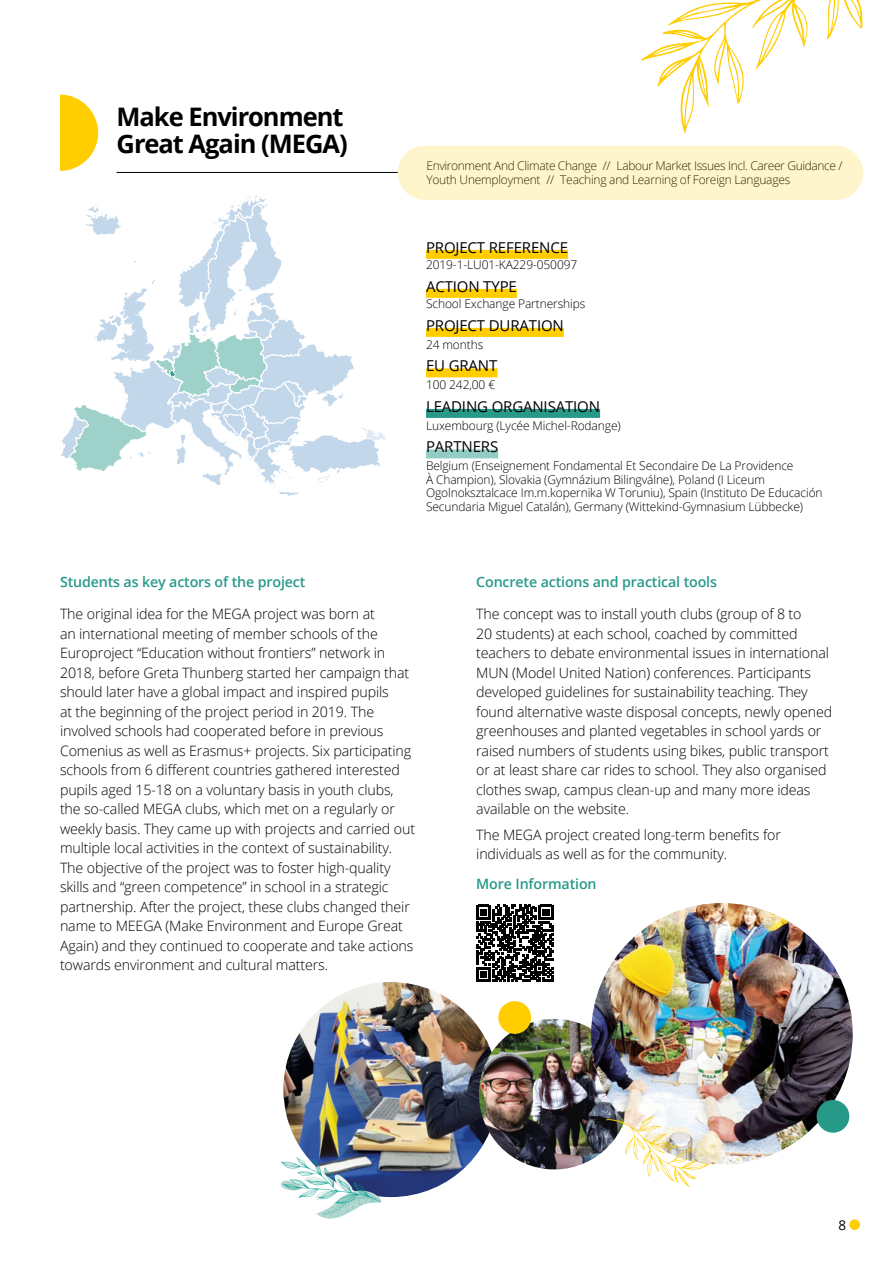
<style>
.page{position:relative;width:893px;height:1263px;background:#fff}
.page>*{position:absolute;margin:0;border:0;box-sizing:border-box;transform-origin:0 0}
.t1{font:700 25.5px/27px "Open Sans";letter-spacing:-.04em;color:#000}
.t2{font:15px "Open Sans";letter-spacing:-.01em;color:#000}
.t3{font:300 14.25px/19.5px "Open Sans";letter-spacing:-.01em;color:#000}
.t4{font:600 14.25px "Open Sans";letter-spacing:-.01em;color:#279989}
.t5{font:13.5px "Open Sans";color:#000}
.t6{font:300 12px/13.5px "Open Sans";letter-spacing:-.01em;color:#000}
.t7{font:300 12px/13.5px "Open Sans";letter-spacing:-.03em;color:#000}
</style>
<div class="page">
<div style="left:849px;top:1219px;width:11px;height:11px;background:#ffcd00;border-radius:50%"></div>
<svg style="left:60px;top:196px;width:327px;height:300px"></svg>
<svg style="left:60px;top:95px;width:38px;height:76px"></svg>
<div style="left:426px;top:250px;width:142px;height:9px;background:#ffcd00"></div>
<div style="left:426px;top:289px;width:91px;height:9px;background:#ffcd00"></div>
<div style="left:426px;top:328px;width:138px;height:9px;background:#ffcd00"></div>
<div style="left:426px;top:368px;width:71px;height:9px;background:#ffcd00"></div>
<div style="left:426px;top:409px;width:174px;height:9px;background:#279989"></div>
<div style="left:426px;top:449px;width:72px;height:9px;background:#93ccc4"></div>
<svg style="left:476px;top:905px;width:77px;height:77px"></svg>
<img style="left:283px;top:982px;width:215px;height:215px;border-radius:107px">
<img style="left:479px;top:1019px;width:150px;height:150px;border-radius:75px">
<img style="left:591px;top:903px;width:262px;height:262px;border-radius:131px">
<svg style="left:641px;top:0;width:222px;height:133px"></svg>
<hr style="left:117px;top:172px;width:281px;height:1px;background:#000">
<div style="left:398px;top:146px;width:465px;height:54px;background:#fff5cd;border-radius:27px"></div>
<div style="left:498px;top:1001px;width:33px;height:33px;background:#ffcd00;border-radius:50%"></div>
<div style="left:817px;top:1100px;width:32px;height:33px;background:#279989;border-radius:50%"></div>
<svg style="left:283px;top:1094px;width:20px;height:26px"></svg>
<svg style="left:280px;top:1157px;width:102px;height:62px"></svg>
<img style="left:606px;top:1116px;width:103px;height:71px">
<h1 class="t1" style="left:117px;top:102px;width:233px">Make Environment<br>Great Again (MEGA)</h1>
<p class="t7" style="left:426px;top:159px;width:418px">Environment And Climate Change // Labour Market Issues Incl. Career Guidance /<br>Youth Unemployment // Teaching and Learning of Foreign Languages</p>
<p class="t2" style="left:426px;top:237px;width:144px">PROJECT REFERENCE</p>
<p class="t6" style="left:426px;top:258px;width:153px">2019-1-LU01-KA229-050097</p>
<p class="t2" style="left:426px;top:276px;width:92px">ACTION TYPE</p>
<p class="t6" style="left:426px;top:297px;width:161px">School Exchange Partnerships</p>
<p class="t2" style="left:426px;top:315px;width:139px">PROJECT DURATION</p>
<p class="t6" style="left:426px;top:337px;width:59px">24 months</p>
<p class="t2" style="left:426px;top:356px;width:73px">EU GRANT</p>
<p class="t6" style="left:426px;top:378px;width:71px">100 242,00 €</p>
<p class="t2" style="left:426px;top:396px;width:176px">LEADING ORGANISATION</p>
<p class="t6" style="left:426px;top:418px;width:196px">Luxembourg (Lycée Michel-Rodange)</p>
<p class="t2" style="left:426px;top:437px;width:74px">PARTNERS</p>
<p class="t6" style="left:426px;top:459px;width:398px">Belgium (Enseignement Fondamental Et Secondaire De La Providence<br>À Champion), Slovakia (Gymnázium Bilingválne), Poland (I Liceum Ogolnoksztalcace Im.m.kopernika W Toruniu), Spain (Instituto De Educación Secundaria Miguel Catalán), Germany (Wittekind-Gymnasium Lübbecke)</p>
<p class="t4" style="left:60px;top:572px;width:247px">Students as key actors of the project</p>
<p class="t3" style="left:60px;top:604px;width:357px">The original idea for the MEGA project was born at<br>an international meeting of member schools of the Europroject “Education without frontiers” network in 2018, before Greta Thunberg started her campaign that should later have a global impact and inspired pupils<br>at the beginning of the project period in 2019. The involved schools had cooperated before in previous Comenius as well as Erasmus+ projects. Six participating schools from 6 different countries gathered interested pupils aged 15-18 on a voluntary basis in youth clubs, the so-called MEGA clubs, which met on a regularly or weekly basis. They came up with projects and carried out multiple local activities in the context of sustainability.<br>The objective of the project was to foster high-quality skills and “green competence” in school in a strategic partnership. After the project, these clubs changed their name to MEEGA (Make Environment and Europe Great Again) and they continued to cooperate and take actions towards environment and cultural matters.</p>
<p class="t4" style="left:476px;top:572px;width:242px">Concrete actions and practical tools</p>
<p class="t3" style="left:476px;top:604px;width:358px">The concept was to install youth clubs (group of 8 to<br>20 students) at each school, coached by committed teachers to debate environmental issues in international MUN (Model United Nation) conferences. Participants developed guidelines for sustainability teaching. They found alternative waste disposal concepts, newly opened greenhouses and planted vegetables in school yards or raised numbers of students using bikes, public transport or at least share car rides to school. They also organised clothes swap, campus clean-up and many more ideas available on the website.</p>
<p class="t3" style="left:476px;top:824px;width:306px">The MEGA project created long-term benefits for individuals as well as for the community.</p>
<p class="t4" style="left:476px;top:873px;width:122px">More Information</p>
<p class="t5" style="left:838px;top:1216px;width:9px">8</p>
</div>
